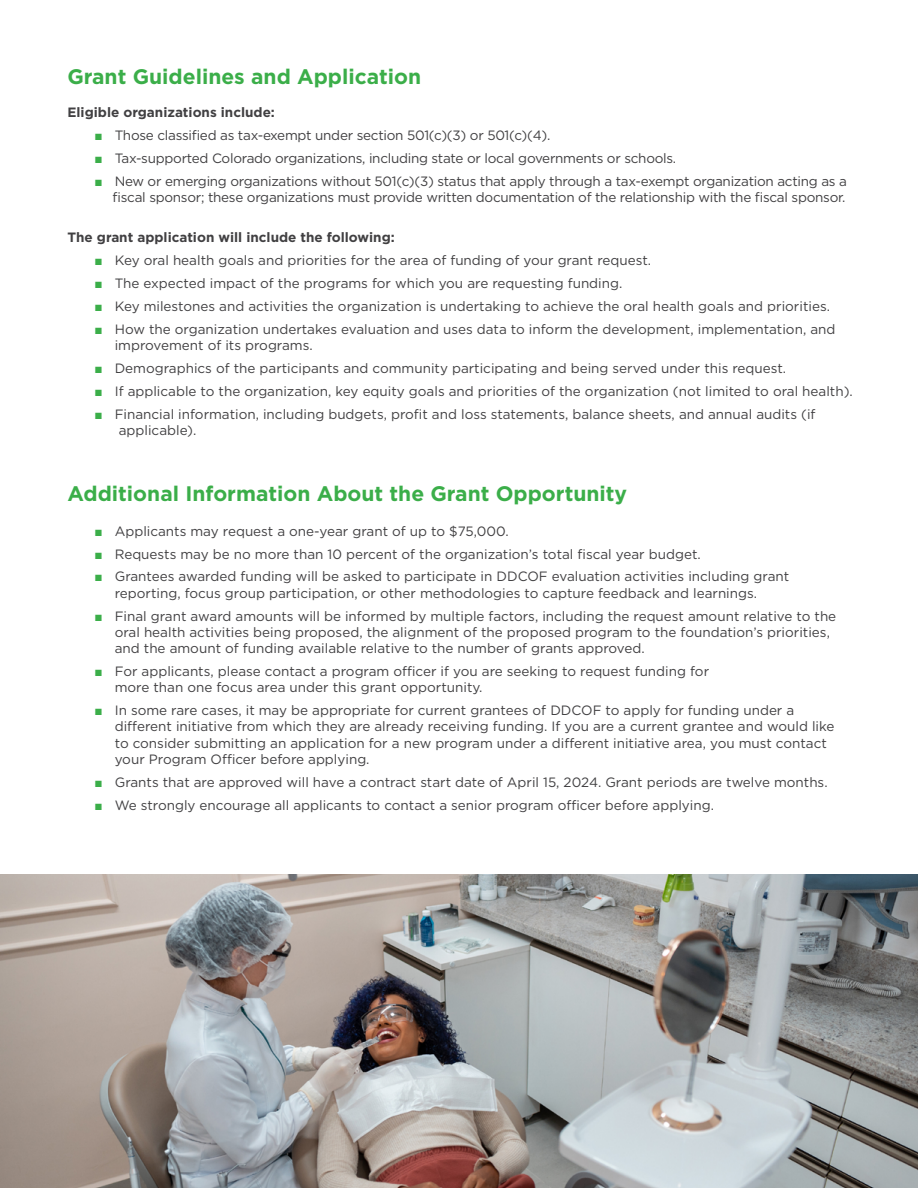
<style>
.page{position:relative;width:918px;height:1188px;background:#fff}
.page>*{position:absolute;margin:0;border:0;box-sizing:border-box;transform-origin:0 0}
.t1{font:700 21px "Gotham";color:#3bae49}
.t2{font:13.5px/16.2px "Gotham";color:#414042}
.t3{font:13.5px/16.2px "Gotham";letter-spacing:-.02em;color:#414042;text-align:right}
.t4{font:700 13.5px "Gotham";color:#414042}
.s1{font-family:"Arial";color:#3bae49}
</style>
<div class="page">
<img style="left:0;top:875px;width:918px;height:313px">
<h1 class="t1" style="left:68px;top:63px;width:355px">Grant Guidelines and Application</h1>
<p class="t4" style="left:68px;top:103px;width:209px">Eligible organizations include:</p>
<p class="t3" style="left:94px;top:126px;width:457px"><span class="s1">■</span> Those classified as tax-exempt under section 501(c)(3) or 501(c)(4).</p>
<p class="t3" style="left:94px;top:149px;width:583px"><span class="s1">■</span> Tax-supported Colorado organizations, including state or local governments or schools.</p>
<p class="t3" style="left:94px;top:172px;width:754px"><span class="s1">■</span> New or emerging organizations without 501(c)(3) status that apply through a tax-exempt organization acting as a fiscal sponsor; these organizations must provide written documentation of the relationship with the fiscal sponsor.</p>
<p class="t4" style="left:68px;top:228px;width:329px">The grant application will include the following:</p>
<p class="t2" style="left:94px;top:252px;width:558px"><span class="s1">■</span> Key oral health goals and priorities for the area of funding of your grant request.</p>
<p class="t2" style="left:94px;top:275px;width:529px"><span class="s1">■</span> The expected impact of the programs for which you are requesting funding.</p>
<p class="t2" style="left:94px;top:298px;width:737px"><span class="s1">■</span> Key milestones and activities the organization is undertaking to achieve the oral health goals and priorities.</p>
<p class="t2" style="left:115px;top:321px;width:722px;text-indent:-20px"><span class="s1">■</span> How the organization undertakes evaluation and uses data to inform the development, implementation, and improvement of its programs.</p>
<p class="t2" style="left:94px;top:360px;width:693px"><span class="s1">■</span> Demographics of the participants and community participating and being served under this request.</p>
<p class="t2" style="left:94px;top:383px;width:760px"><span class="s1">■</span> If applicable to the organization, key equity goals and priorities of the organization (not limited to oral health).</p>
<p class="t2" style="left:119px;top:406px;width:698px;text-indent:-24px"><span class="s1">■</span> Financial information, including budgets, profit and loss statements, balance sheets, and annual audits (if applicable).</p>
<h1 class="t1" style="left:68px;top:479px;width:561px">Additional Information About the Grant Opportunity</h1>
<p class="t2" style="left:94px;top:522px;width:416px"><span class="s1">■</span> Applicants may request a one-year grant of up to $75,000.</p>
<p class="t2" style="left:94px;top:545px;width:608px"><span class="s1">■</span> Requests may be no more than 10 percent of the organization’s total fiscal year budget.</p>
<p class="t2" style="left:115px;top:568px;width:676px;text-indent:-20px"><span class="s1">■</span> Grantees awarded funding will be asked to participate in DDCOF evaluation activities including grant reporting, focus group participation, or other methodologies to capture feedback and learnings.</p>
<p class="t2" style="left:115px;top:607px;width:723px;text-indent:-20px"><span class="s1">■</span> Final grant award amounts will be informed by multiple factors, including the request amount relative to the oral health activities being proposed, the alignment of the proposed program to the foundation’s priorities, and the amount of funding available relative to the number of grants approved.</p>
<p class="t2" style="left:115px;top:663px;width:596px;text-indent:-20px"><span class="s1">■</span> For applicants, please contact a program officer if you are seeking to request funding for more than one focus area under this grant opportunity.</p>
<p class="t2" style="left:115px;top:702px;width:721px;text-indent:-20px"><span class="s1">■</span> In some rare cases, it may be appropriate for current grantees of DDCOF to apply for funding under a different initiative from which they are already receiving funding. If you are a current grantee and would like to consider submitting an application for a new program under a different initiative area, you must contact your Program Officer before applying.</p>
<p class="t2" style="left:94px;top:774px;width:735px"><span class="s1">■</span> Grants that are approved will have a contract start date of April 15, 2024. Grant periods are twelve months.</p>
<p class="t2" style="left:94px;top:796px;width:621px"><span class="s1">■</span> We strongly encourage all applicants to contact a senior program officer before applying.</p>
</div>
